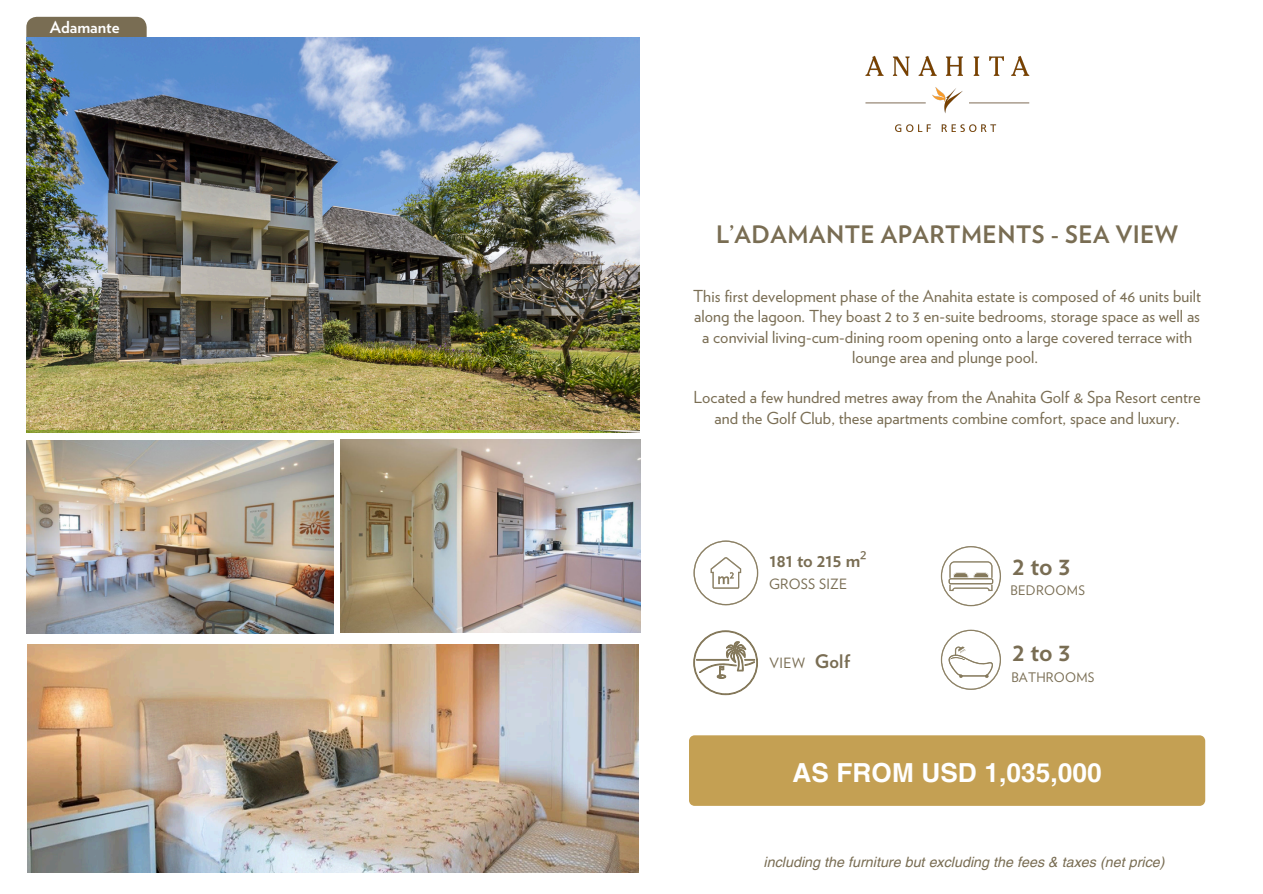
<style>
.page{position:relative;width:1263px;height:894px;background:#fff}
.page>*{position:absolute;margin:0;border:0;box-sizing:border-box;transform-origin:0 0}
.t1{font:700 26.25px "Helvetica LT Pro";letter-spacing:.005em;color:#fff}
.t2{font:700 26.1px "Verlag";letter-spacing:.215em;color:#796d53}
.t3{font:700 24px "Verlag";letter-spacing:.02em;color:#796d53}
.t4{font:700 18.6px "Verlag";color:#796d53}
.t5{font:16.5px/20.2px "Verlag";letter-spacing:.005em;color:#796d53;text-align:center}
.t6{font:700 16.5px "Verlag";color:#fff}
.t7{font:italic 14.25px "Helvetica LT Pro";letter-spacing:.005em;color:#796d53}
.t8{font:14.1px "Verlag";letter-spacing:.015em;color:#796d53}
.t9{font:13.05px "Verlag";letter-spacing:.015em;color:#796d53}
.s1{font-family:"Noto Sans";font-weight:400}
</style>
<div class="page">
<img style="left:865px;top:55px;width:165px;height:77px">
<svg style="left:26px;top:17px;width:121px;height:21px;background:#7a715c"></svg>
<img style="left:26px;top:440px;width:307px;height:193px">
<img style="left:26px;top:38px;width:613px;height:391px">
<img style="left:341px;top:439px;width:299px;height:193px">
<img style="left:28px;top:644px;width:611px;height:228px">
<svg style="left:693px;top:540px;width:65px;height:65px"></svg>
<svg style="left:693px;top:630px;width:65px;height:65px"></svg>
<svg style="left:941px;top:546px;width:60px;height:60px"></svg>
<svg style="left:941px;top:629px;width:60px;height:60px"></svg>
<div style="left:689px;top:735px;width:516px;height:70px;background:#c4a053"></div>
<h3 class="t6" style="left:50px;top:19px;width:71px">Adamante</h3>
<p class="t3" style="left:716px;top:224px;width:464px">L’ADAMANTE APARTMENTS - SEA VIEW</p>
<p class="t5" style="left:693px;top:287px;width:510px">This first development phase of the Anahita estate is composed of 46 units built along the lagoon. They boast 2 to 3 en-suite bedrooms, storage space as well as a convivial living-cum-dining room opening onto a large covered terrace with lounge area and plunge pool.</p>
<p class="t5" style="left:693px;top:388px;width:509px">Located a few hundred metres away from the Anahita Golf &amp; Spa Resort centre and the Golf Club, these apartments combine comfort, space and luxury.</p>
<h2 class="t4" style="left:769px;top:551px;width:99px">181 to 215 m<span class="s1">²</span></h2>
<h5 class="t8" style="left:769px;top:578px;width:80px">GROSS SIZE</h5>
<h4 class="t8" style="left:769px;top:656px;width:37px">VIEW</h4>
<h5 class="t4" style="left:815px;top:652px;width:37px">Golf</h5>
<h6 class="t2" style="left:1013px;top:553px;width:59px">2to3</h6>
<p class="t9" style="left:1010px;top:584px;width:76px">BEDROOMS</p>
<h6 class="t2" style="left:1013px;top:639px;width:59px">2to3</h6>
<h6 class="t9" style="left:1011px;top:671px;width:84px">BATHROOMS</h6>
<h4 class="t1" style="left:792px;top:762px;width:311px">AS FROM USD 1,035,000</h4>
<h3 class="t7" style="left:764px;top:856px;width:402px">including the furniture but excluding the fees &amp; taxes (net price)</h3>
</div>
